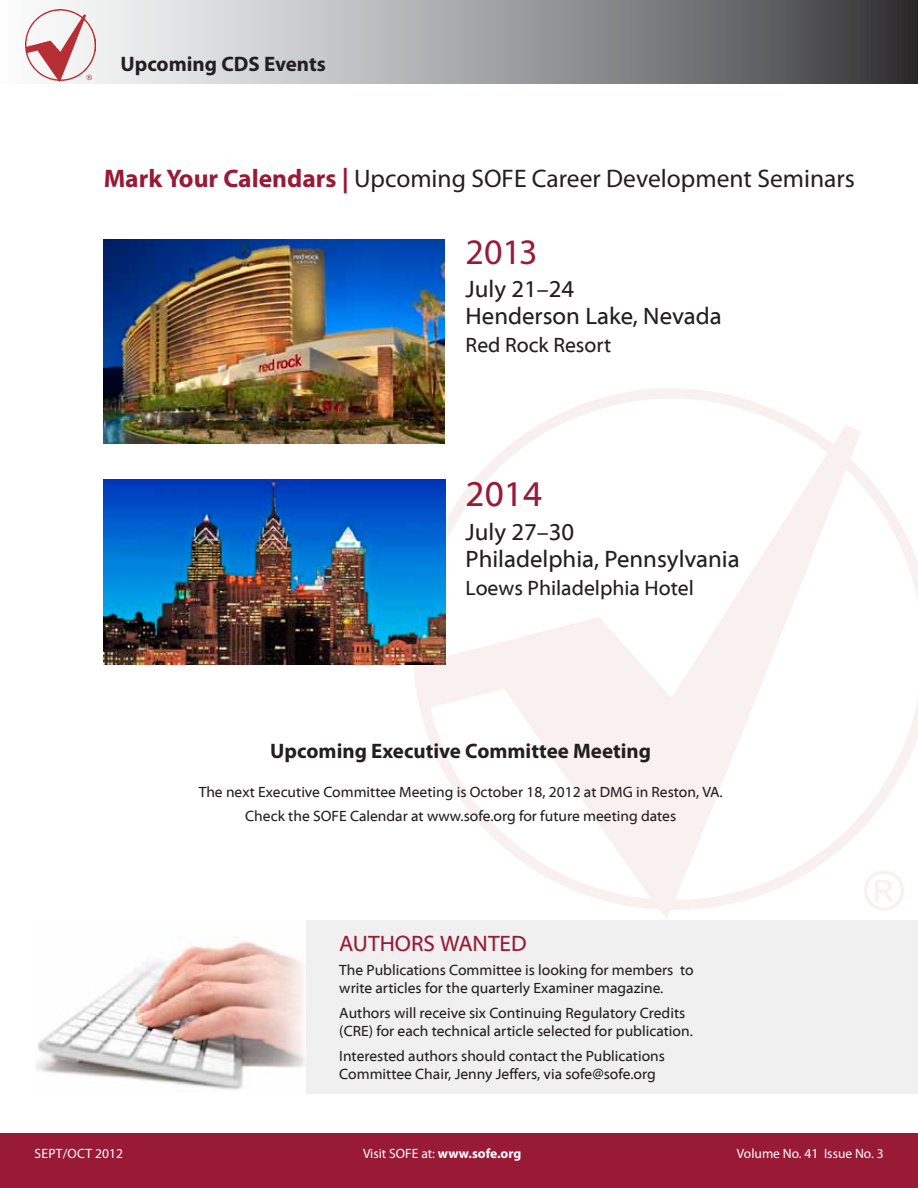
<style>
.page{position:relative;width:918px;height:1188px;background:#fff}
.page>*{position:absolute;margin:0;border:0;box-sizing:border-box;transform-origin:0 0}
.t1{font:36px "Myriad Pro";color:#991a37}
.t2{font:36px "Myriad Web Pro";color:#991a37}
.t3{font:25.5px "Myriad Pro";color:#231f20}
.t4{font:24px/27px "Myriad Web Pro";color:#231f20}
.t5{font:22.5px "Myriad Web Pro";color:#991a37}
.t6{font:700 21px "Myriad Pro";color:#231f20}
.t7{font:21px "Myriad Web Pro";color:#231f20}
.t8{font:15px/18px "Myriad Web Pro";color:#231f20}
.t9{font:13.5px "Myriad Pro";color:#fff}
.t10{font:13.5px "Myriad Pro";letter-spacing:.02em;color:#fff}
.s1{font-weight:700;color:#991a37}
.s2{font-weight:700}
</style>
<div class="page">
<svg style="left:25px;top:0;width:893px;height:84px;background:#9a9b9d"></svg>
<img style="left:26px;top:10px;width:70px;height:71px">
<svg style="left:87px;top:75px;width:5px;height:5px"></svg>
<div style="left:0;top:1134px;width:918px;height:54px;background:#991a37"></div>
<img style="left:414px;top:388px;width:504px;height:530px">
<svg style="left:864px;top:870px;width:40px;height:41px"></svg>
<img style="left:36px;top:936px;width:269px;height:154px">
<div style="left:306px;top:920px;width:612px;height:174px;background:#ebecec"></div>
<img style="left:104px;top:480px;width:342px;height:184px">
<img style="left:104px;top:240px;width:341px;height:204px">
<h3 class="t6" style="left:120px;top:50px;width:207px">Upcoming CDS Events</h3>
<h2 class="t3" style="left:104px;top:162px;width:753px"><span class="s1">Mark Your Calendars |</span> Upcoming SOFE Career Development Seminars</h2>
<h1 class="t1" style="left:466px;top:229px;width:74px">2013</h1>
<h3 class="t4" style="left:466px;top:276px;width:258px">July 21–24<br>Henderson Lake, Nevada</h3>
<h3 class="t7" style="left:466px;top:334px;width:147px">Red Rock Resort</h3>
<h1 class="t2" style="left:466px;top:475px;width:78px">2014</h1>
<h3 class="t4" style="left:466px;top:519px;width:276px">July 27–30<br>Philadelphia, Pennsylvania</h3>
<h3 class="t7" style="left:466px;top:577px;width:230px">Loews Philadelphia Hotel</h3>
<h3 class="t6" style="left:270px;top:737px;width:382px">Upcoming Executive Committee Meeting</h3>
<p class="t8" style="left:199px;top:779px;width:526px;line-height:24.8px;text-align:center">The next Executive Committee Meeting is October 18, 2012 at DMG in Reston, VA.<br>Check the SOFE Calendar at www.sofe.org for future meeting dates</p>
<h3 class="t5" style="left:339px;top:931px;width:189px">AUTHORS WANTED</h3>
<p class="t8" style="left:339px;top:962px;width:356px">The Publications Committee is looking for members to write articles for the quarterly Examiner magazine.</p>
<p class="t8" style="left:339px;top:1004px;width:355px">Authors will receive six Continuing Regulatory Credits (CRE) for each technical article selected for publication.</p>
<p class="t8" style="left:339px;top:1047px;width:327px">Interested authors should contact the Publications<br>Committee Chair, Jenny Jeffers, via sofe@sofe.org</p>
<p class="t10" style="left:35px;top:1145px;width:90px">SEPT/OCT 2012</p>
<p class="t9" style="left:363px;top:1145px;width:160px">Visit SOFE at: <span class="s2">www.sofe.org</span></p>
<p class="t9" style="left:737px;top:1145px;width:148px">Volume No. 41 Issue No. 3</p>
</div>
